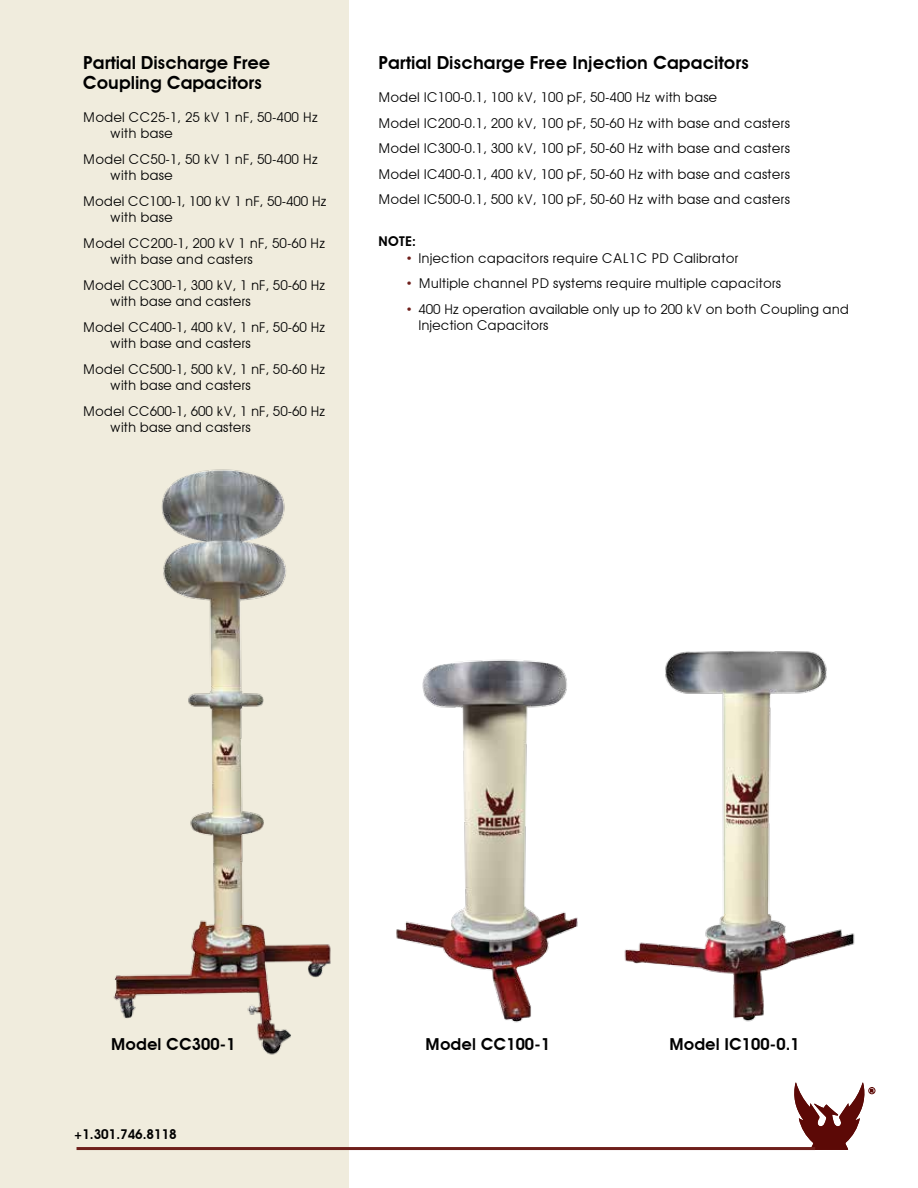
<style>
.page{position:relative;width:918px;height:1188px;background:#fff}
.page>*{position:absolute;margin:0;border:0;box-sizing:border-box;transform-origin:0 0}
.t1{font:600 18px/19.5px "Avant Garde";letter-spacing:-.005em;color:#000}
.t2{font:600 16.5px "Avant Garde";color:#000}
.t3{font:13.5px/16.5px "Avant Garde";color:#000}
.t4{font:600 13.5px "Avant Garde";color:#000}
.s1{color:#6e1f1b}
</style>
<div class="page">
<div style="left:0;top:0;width:348px;height:1188px;background:#f0ecdd"></div>
<div style="left:868px;top:1087px;width:7px;height:7px;border:1px solid #5c0906;border-radius:50%"></div>
<svg style="left:794px;top:1083px;width:80px;height:67px"></svg>
<hr style="left:77px;top:1147px;width:738px;height:3px;background:#6e1f1b">
<img style="left:396px;top:659px;width:182px;height:364px">
<img style="left:113px;top:469px;width:218px;height:586px">
<img style="left:624px;top:651px;width:231px;height:371px">
<h1 class="t1" style="left:83px;top:53px;width:189px">Partial Discharge Free<br>Coupling Capacitors</h1>
<p class="t3" style="left:110px;top:109px;width:209px;text-indent:-27px">Model CC25-1, 25 kV 1 nF, 50-400 Hz with base</p>
<p class="t3" style="left:110px;top:151px;width:209px;text-indent:-27px">Model CC50-1, 50 kV 1 nF, 50-400 Hz with base</p>
<p class="t3" style="left:110px;top:193px;width:218px;text-indent:-27px">Model CC100-1, 100 kV 1 nF, 50-400 Hz with base</p>
<p class="t3" style="left:110px;top:235px;width:217px;text-indent:-27px">Model CC200-1, 200 kV 1 nF, 50-60 Hz with base and casters</p>
<p class="t3" style="left:110px;top:277px;width:217px;text-indent:-27px">Model CC300-1, 300 kV, 1 nF, 50-60 Hz with base and casters</p>
<p class="t3" style="left:110px;top:319px;width:217px;text-indent:-27px">Model CC400-1, 400 kV, 1 nF, 50-60 Hz with base and casters</p>
<p class="t3" style="left:110px;top:361px;width:217px;text-indent:-27px">Model CC500-1, 500 kV, 1 nF, 50-60 Hz with base and casters</p>
<p class="t3" style="left:110px;top:403px;width:217px;text-indent:-27px">Model CC600-1, 600 kV, 1 nF, 50-60 Hz with base and casters</p>
<h1 class="t1" style="left:378px;top:53px;width:373px">Partial Discharge Free Injection Capacitors</h1>
<p class="t3" style="left:378px;top:85px;width:413px;line-height:25.5px">Model IC100-0.1, 100 kV, 100 pF, 50-400 Hz with base<br>Model IC200-0.1, 200 kV, 100 pF, 50-60 Hz with base and casters Model IC300-0.1, 300 kV, 100 pF, 50-60 Hz with base and casters Model IC400-0.1, 400 kV, 100 pF, 50-60 Hz with base and casters Model IC500-0.1, 500 kV, 100 pF, 50-60 Hz with base and casters</p>
<p class="t4" style="left:378px;top:233px;width:9px">NOTE</p>
<p class="t4" style="left:412px;top:233px;width:5px">:</p>
<p class="t3" style="left:405px;top:250px;width:335px"><span class="s1">•</span> Injection capacitors require CAL1C PD Calibrator</p>
<p class="t3" style="left:405px;top:275px;width:378px"><span class="s1">•</span> Multiple channel PD systems require multiple capacitors</p>
<p class="t3" style="left:418px;top:301px;width:432px;text-indent:-14px"><span class="s1">•</span> 400 Hz operation available only up to 200 kV on both Coupling and<br>Injection Capacitors</p>
<p class="t2" style="left:111px;top:1034px;width:127px">Model CC300-1</p>
<p class="t2" style="left:425px;top:1034px;width:127px">Model CC 100-1</p>
<p class="t2" style="left:669px;top:1034px;width:132px">Model IC 100-0.1</p>
<p class="t4" style="left:74px;top:1126px;width:104px">+1.301.746.8118</p>
</div>
